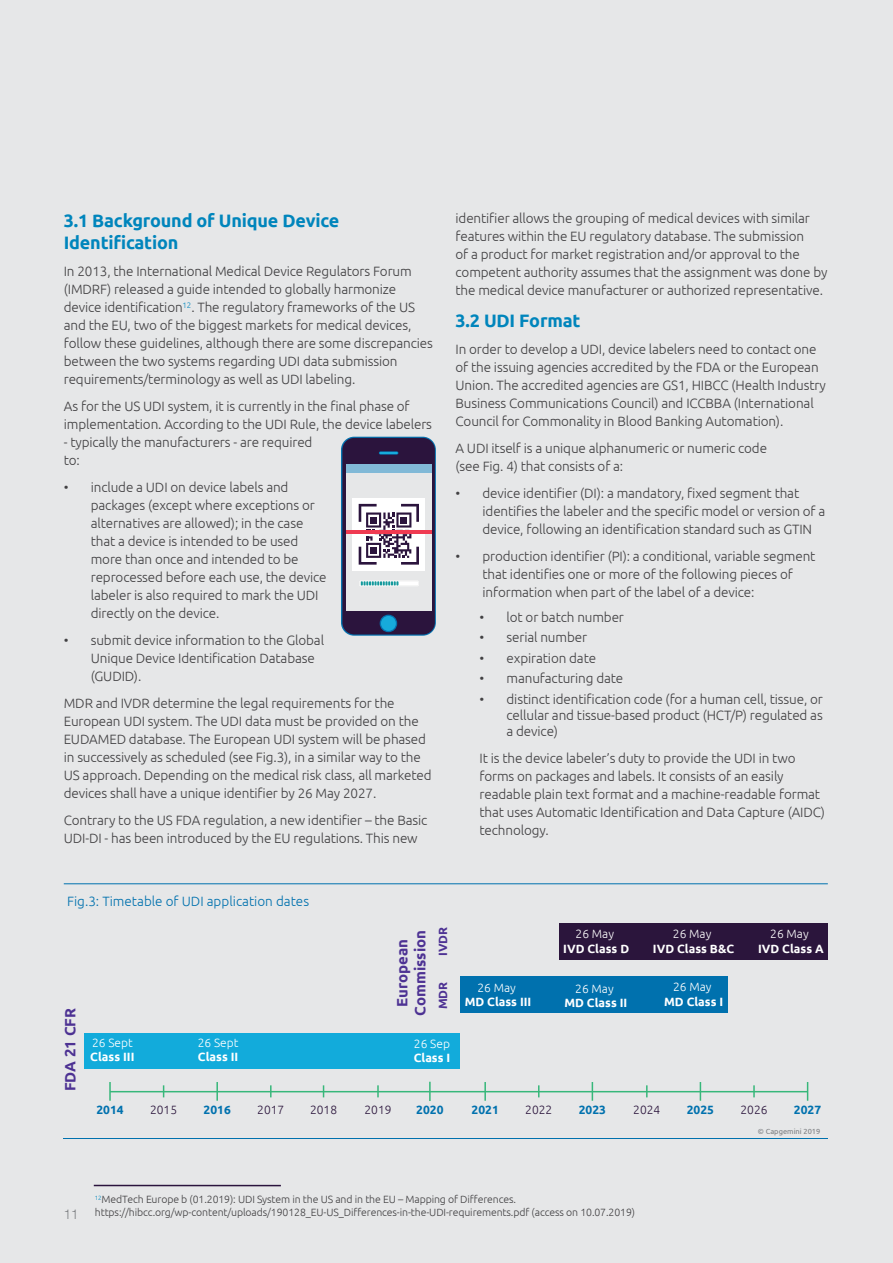
<style>
.page{position:relative;width:893px;height:1263px;background:#e6e7e8}
.page>*{position:absolute;margin:0;border:0;box-sizing:border-box;transform-origin:0 0}
.t1{font:700 18px/22.5px "Ubuntu";letter-spacing:-.01em;color:#0085bc}
.t2{font:700 15px/18px "Ubuntu";color:#4d3293;text-align:center}
.t3{font:300 13.5px/18px "Ubuntu";letter-spacing:-.01em;color:#414042}
.t4{font:300 13.5px "Ubuntu";color:#0071ae}
.t5{font:300 13.5px "Helvetica Neue LT Std";color:#808285}
.t6{font:700 12px "Ubuntu";color:#fff}
.t7{font:300 12px "Ubuntu";color:#fff}
.t8{font:700 12px "Ubuntu";color:#0071ae}
.t9{font:300 12px "Ubuntu";color:#2b153c}
.t10{font:700 12px "Ubuntu";color:#4d3293}
.t11{font:300 10.5px/12.6px "Ubuntu";letter-spacing:-.01em;color:#414042}
.t12{font:7.5px "Ubuntu";color:#7c7e81}
</style>
<div class="page">
<hr style="left:64px;top:1138px;width:764px;height:1px;background:#0071ae">
<hr style="left:64px;top:883px;width:764px;height:1px;background:#0071ae">
<div style="left:84px;top:1033px;width:375px;height:36px;background:#12abdb"></div>
<div style="left:559px;top:923px;width:269px;height:37px;background:#2b153c"></div>
<div style="left:460px;top:976px;width:268px;height:37px;background:#0071ae"></div>
<hr style="left:110px;top:1091px;width:697px;height:1px;background:#37b77a">
<svg style="left:807px;top:1082px;width:1px;height:19px"></svg>
<svg style="left:592px;top:1082px;width:1px;height:19px"></svg>
<svg style="left:484px;top:1082px;width:2px;height:19px"></svg>
<svg style="left:109px;top:1082px;width:2px;height:19px"></svg>
<svg style="left:700px;top:1082px;width:1px;height:19px"></svg>
<svg style="left:429px;top:1082px;width:2px;height:19px"></svg>
<svg style="left:646px;top:1085px;width:2px;height:12px"></svg>
<svg style="left:753px;top:1085px;width:2px;height:12px"></svg>
<svg style="left:270px;top:1085px;width:2px;height:12px"></svg>
<svg style="left:377px;top:1085px;width:2px;height:12px"></svg>
<svg style="left:216px;top:1082px;width:2px;height:19px"></svg>
<hr style="left:94px;top:1185px;width:187px;height:1px;background:#2b143d">
<svg style="left:341px;top:437px;width:95px;height:199px"></svg>
<div style="left:342px;top:438px;width:93px;height:196px;background:#2b143d;border-radius:12px"></div>
<div style="left:346px;top:464px;width:85px;height:146px;background:#e6e7e8"></div>
<svg style="left:380px;top:615px;width:17px;height:17px"></svg>
<div style="left:381px;top:616px;width:15px;height:15px;background:#17abdb;border-radius:50%"></div>
<svg style="left:379px;top:451px;width:19px;height:4px"></svg>
<svg style="left:379px;top:452px;width:19px;height:2px"></svg>
<div style="left:346px;top:464px;width:85px;height:9px;background:#81b9d7"></div>
<div style="left:353px;top:498px;width:72px;height:72px;background:#fff"></div>
<svg style="left:359px;top:504px;width:60px;height:61px"></svg>
<hr style="left:346px;top:530px;width:85px;height:4px;background:#ef3a51">
<svg style="left:359px;top:581px;width:60px;height:5px"></svg>
<h1 class="t1" style="left:64px;top:209px;width:277px">3.1 Background of Unique Device<br>Identification</h1>
<p class="t3" style="left:64px;top:262px;width:371px">In 2013, the International Medical Device Regulators Forum (IMDRF) released a guide intended to globally harmonize device identification<sup>12</sup>. The regulatory frameworks of the US and the EU, two of the biggest markets for medical devices, follow these guidelines, although there are some discrepancies between the two systems regarding UDI data submission requirements/terminology as well as UDI labeling.</p>
<p class="t3" style="left:64px;top:397px;width:370px">As for the US UDI system, it is currently in the final phase of implementation. According to the UDI Rule, the device labelers</p>
<p class="t3" style="left:64px;top:433px;width:250px">- typically the manufacturers - are required to:</p>
<p class="t3" style="left:91px;top:478px;width:237px;text-indent:-27px">• include a UDI on device labels and packages (except where exceptions or alternatives are allowed); in the case that a device is intended to be used more than once and intended to be reprocessed before each use, the device labeler is also required to mark the UDI directly on the device.</p>
<p class="t3" style="left:91px;top:631px;width:235px;text-indent:-27px">• submit device information to the Global<br>Unique Device Identification Database (GUDID).</p>
<p class="t3" style="left:64px;top:694px;width:369px">MDR and IVDR determine the legal requirements for the European UDI system. The UDI data must be provided on the EUDAMED database. The European UDI system will be phased in successively as scheduled (see Fig.3), in a similar way to the US approach. Depending on the medical risk class, all marketed devices shall have a unique identifier by 26 May 2027.</p>
<p class="t3" style="left:64px;top:811px;width:365px">Contrary to the US FDA regulation, a new identifier – the Basic<br>UDI-DI - has been introduced by the EU regulations. This new</p>
<p class="t4" style="left:67px;top:893px;width:243px">Fig.3: Timetable of UDI application dates</p>
<p class="t3" style="left:455px;top:209px;width:373px">identifier allows the grouping of medical devices with similar features within the EU regulatory database. The submission<br>of a product for market registration and/or approval to the competent authority assumes that the assignment was done by the medical device manufacturer or authorized representative.</p>
<h1 class="t1" style="left:455px;top:309px;width:126px">3.2 UDI Format</h1>
<p class="t3" style="left:455px;top:339px;width:372px">In order to develop a UDI, device labelers need to contact one of the issuing agencies accredited by the FDA or the European Union. The accredited agencies are GS1, HIBCC (Health Industry Business Communications Council) and ICCBBA (International Council for Commonality in Blood Banking Automation).</p>
<p class="t3" style="left:455px;top:438px;width:313px">A UDI itself is a unique alphanumeric or numeric code (see Fig. 4) that consists of a:</p>
<p class="t3" style="left:482px;top:483px;width:344px;text-indent:-27px">• device identifier (DI): a mandatory, fixed segment that identifies the labeler and the specific model or version of a device, following an identification standard such as GTIN</p>
<p class="t3" style="left:482px;top:546px;width:334px;text-indent:-27px">• production identifier (PI): a conditional, variable segment that identifies one or more of the following pieces of information when part of the label of a device:</p>
<p class="t3" style="left:480px;top:608px;width:146px">• lot or batch number</p>
<p class="t3" style="left:480px;top:628px;width:109px">• serial number</p>
<p class="t3" style="left:480px;top:649px;width:118px">• expiration date</p>
<p class="t3" style="left:480px;top:669px;width:145px">• manufacturing date</p>
<p class="t3" style="left:507px;top:690px;width:318px;line-height:16.2px;text-align:justify;text-indent:-27px">• distinct identification code (for a human cell, tissue, or cellular and tissue-based product (HCT/P) regulated as a device)</p>
<p class="t3" style="left:480px;top:749px;width:347px">It is the device labeler’s duty to provide the UDI in two forms on packages and labels. It consists of an easily readable plain text format and a machine-readable format that uses Automatic Identification and Data Capture (AIDC) technology.</p>
<p class="t2" style="left:61px;top:1091px;width:85px;rotate:-90deg">FDA 21 CFR</p>
<p class="t7" style="left:92px;top:1035px;width:42px">26 Sept</p>
<p class="t6" style="left:90px;top:1049px;width:46px">Class III</p>
<p class="t7" style="left:198px;top:1035px;width:42px">26 Sept</p>
<p class="t6" style="left:198px;top:1049px;width:42px">Class II</p>
<p class="t2" style="left:393px;top:1016px;width:87px;rotate:-90deg">European<br>Commission</p>
<p class="t10" style="left:436px;top:956px;width:31px;rotate:-90deg">IVDR</p>
<p class="t10" style="left:436px;top:1009px;width:29px;rotate:-90deg">MDR</p>
<p class="t7" style="left:477px;top:980px;width:40px">26 May</p>
<p class="t6" style="left:465px;top:995px;width:68px">MD Class III</p>
<p class="t7" style="left:576px;top:927px;width:40px">26 May</p>
<p class="t6" style="left:563px;top:941px;width:67px">IVD Class D</p>
<p class="t7" style="left:575px;top:981px;width:40px">26 May</p>
<p class="t6" style="left:564px;top:996px;width:64px">MD Class II</p>
<p class="t7" style="left:673px;top:927px;width:40px">26 May</p>
<p class="t6" style="left:653px;top:941px;width:83px">IVD Class B&amp;C</p>
<p class="t7" style="left:673px;top:980px;width:40px">26 May</p>
<p class="t6" style="left:664px;top:994px;width:61px">MD Class I</p>
<p class="t7" style="left:770px;top:927px;width:40px">26 May</p>
<p class="t6" style="left:758px;top:941px;width:67px">IVD Class A</p>
<p class="t7" style="left:414px;top:1036px;width:38px">26 Sep</p>
<p class="t6" style="left:414px;top:1050px;width:38px">Class I</p>
<p class="t8" style="left:96px;top:1102px;width:29px">2014</p>
<p class="t9" style="left:150px;top:1102px;width:29px">2015</p>
<p class="t8" style="left:204px;top:1102px;width:29px">2016</p>
<p class="t9" style="left:257px;top:1102px;width:29px">2017</p>
<p class="t9" style="left:310px;top:1102px;width:29px">2018</p>
<p class="t9" style="left:364px;top:1102px;width:29px">2019</p>
<p class="t8" style="left:416px;top:1102px;width:29px">2020</p>
<p class="t8" style="left:472px;top:1102px;width:29px">2021</p>
<p class="t9" style="left:525px;top:1102px;width:29px">2022</p>
<p class="t8" style="left:579px;top:1102px;width:29px">2023</p>
<p class="t9" style="left:633px;top:1102px;width:29px">2024</p>
<p class="t8" style="left:687px;top:1102px;width:29px">2025</p>
<p class="t9" style="left:740px;top:1102px;width:29px">2026</p>
<p class="t8" style="left:794px;top:1102px;width:29px">2027</p>
<p class="t12" style="left:758px;top:1127px;width:64px">© Capgemini 2019</p>
<p class="t5" style="left:64px;top:1206px;width:17px">11</p>
<p class="t11" style="left:95px;top:1193px;width:542px"><sup>12</sup>MedTech Europe b (01.2019): UDI System in the US and in the EU – Mapping of Differences. https://hibcc.org/wp-content/uploads/190128_EU-US_Differences-in-the-UDI-requirements.pdf (access on 10.07.2019)</p>
</div>
